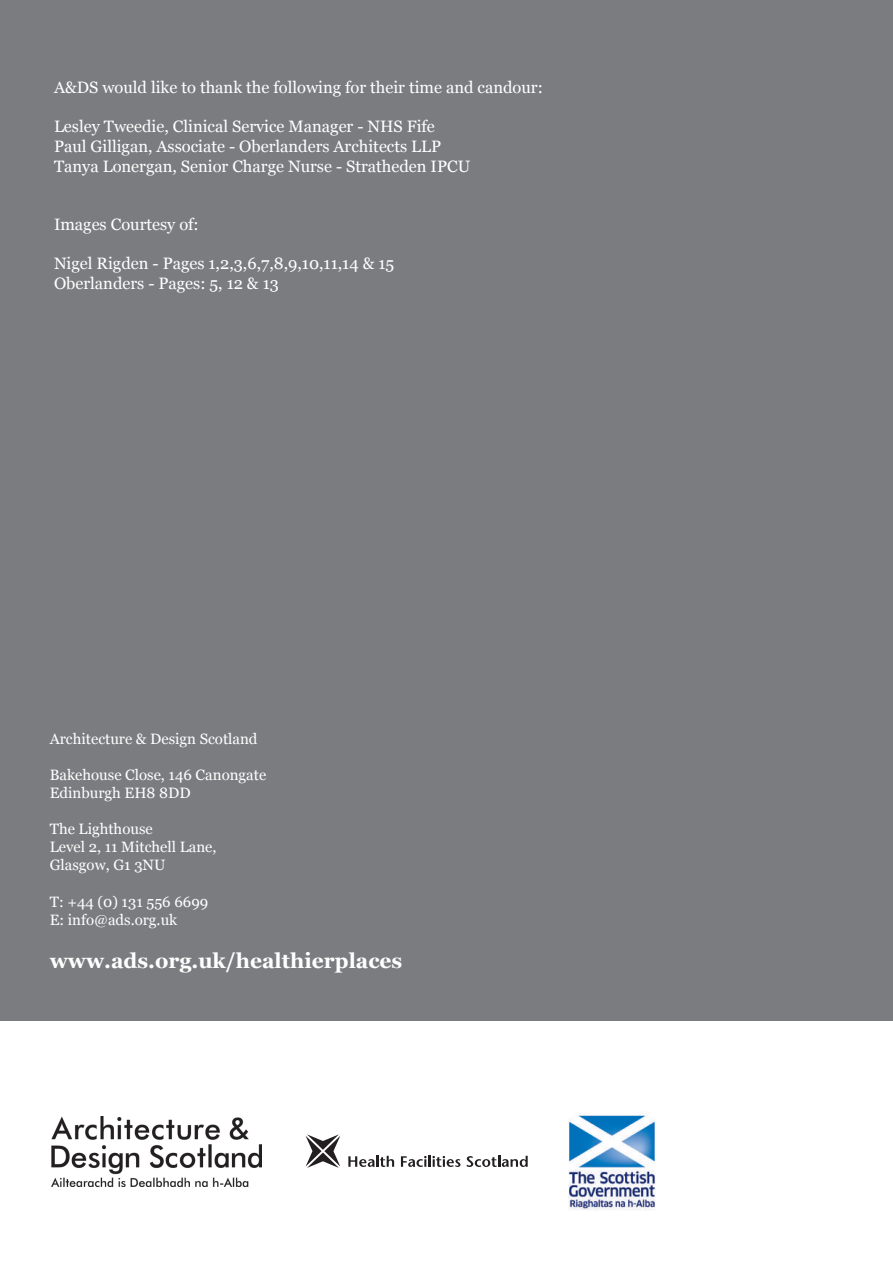
<style>
.page{position:relative;width:893px;height:1263px;background:#7a7c7f}
.page>*{position:absolute;margin:0;border:0;box-sizing:border-box;transform-origin:0 0}
.t1{font:700 21px "Georgia";color:#fff}
.t2{font:16.5px/19.8px "Georgia";color:#fff}
.t3{font:15px/18px "Georgia";color:#fff}
</style>
<div class="page">
<div style="left:0;top:1021px;width:893px;height:242px;background:#fff"></div>
<svg style="left:348px;top:1156px;width:46px;height:11px"></svg>
<svg style="left:401px;top:1156px;width:59px;height:11px"></svg>
<svg style="left:466px;top:1156px;width:62px;height:11px"></svg>
<svg style="left:306px;top:1134px;width:34px;height:34px"></svg>
<img style="left:568px;top:1113px;width:88px;height:98px">
<img style="left:52px;top:1116px;width:209px;height:70px">
<p class="t2" style="left:54px;top:77px;width:490px">A&amp;DS would like to thank the following for their time and candour:</p>
<p class="t2" style="left:54px;top:117px;width:418px">Lesley Tweedie, Clinical Service Manager - NHS Fife<br>Paul Gilligan, Associate - Oberlanders Architects LLP<br>Tanya Lonergan, Senior Charge Nurse - Stratheden IPCU</p>
<p class="t2" style="left:54px;top:214px;width:146px">Images Courtesy of:</p>
<p class="t2" style="left:54px;top:254px;width:342px">Nigel Rigden - Pages 1,2,3,6,7,8,9,10,11,14 &amp; 15<br>Oberlanders - Pages: 5, 12 &amp; 13</p>
<p class="t3" style="left:50px;top:730px;width:209px">Architecture &amp; Design Scotland</p>
<p class="t3" style="left:50px;top:766px;width:218px">Bakehouse Close, 146 Canongate<br>Edinburgh EH8 8DD</p>
<p class="t3" style="left:50px;top:820px;width:168px">The Lighthouse<br>Level 2, 11 Mitchell Lane,<br>Glasgow, G1 3NU</p>
<p class="t3" style="left:50px;top:892px;width:160px">T: +44 (0) 131 556 6699<br>E: info@ads.org.uk</p>
<p class="t1" style="left:50px;top:948px;width:354px">www.ads.org.uk/healthierplaces</p>
</div>
